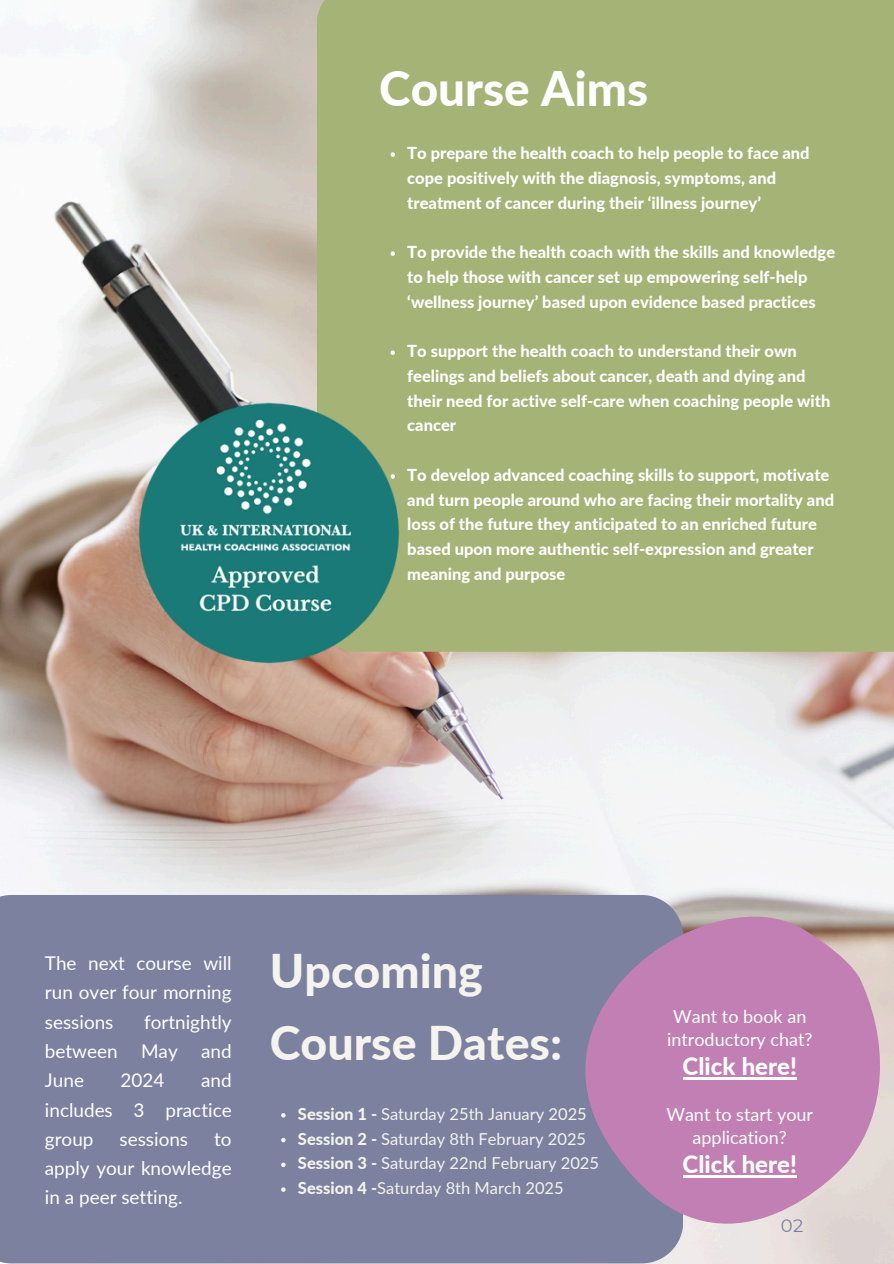
<style>
.page{position:relative;width:894px;height:1264px;background:#fff}
.page>*{position:absolute;margin:0;border:0;box-sizing:border-box;transform-origin:0 0}
.t1{font:800 47.7px "Lato";color:#fff}
.t2{font:800 46.5px/72px "Lato";color:#f4f3ee}
.t3{font:800 24px "Lato";color:#fff}
.t4{font:18.9px/29.2px "Lato";color:#fff;text-align:justify}
.t5{font:18px/22.5px "Lato";color:#fff;text-align:center}
.t6{font:18px "Montserrat";color:#7b819f}
.t7{font:800 16.5px/24.8px "Lato";color:#fff}
.t8{font:16.5px "Lato";color:#f4f3ee}
.s1{font-weight:800}
</style>
<div class="page">
<img style="left:0;top:0;width:893px;height:895px">
<div style="left:316px;top:0;width:577px;height:651px;background:#a5b377"></div>
<img style="left:89px;top:353px;width:352px;height:352px">
<div style="left:205px;top:615px;width:121px;height:29px;background:#1b7a77"></div>
<svg style="left:390px;top:152px;width:5px;height:5px"></svg>
<svg style="left:390px;top:251px;width:5px;height:5px"></svg>
<svg style="left:390px;top:350px;width:5px;height:5px"></svg>
<svg style="left:390px;top:474px;width:5px;height:4px"></svg>
<div style="left:0;top:895px;width:518px;height:368px;background:#7b819f"></div>
<svg style="left:281px;top:1113px;width:4px;height:4px"></svg>
<svg style="left:281px;top:1137px;width:4px;height:5px"></svg>
<svg style="left:281px;top:1162px;width:4px;height:5px"></svg>
<svg style="left:281px;top:1187px;width:4px;height:4px"></svg>
<svg style="left:518px;top:875px;width:375px;height:388px;fill:#c181b3"></svg>
<hr style="left:682px;top:1077px;width:53px;height:2px;background:#fff">
<svg style="left:735px;top:1077px;width:6px;height:2px"></svg>
<hr style="left:741px;top:1077px;width:55px;height:2px;background:#fff">
<hr style="left:682px;top:1175px;width:53px;height:2px;background:#fff">
<svg style="left:735px;top:1175px;width:6px;height:2px"></svg>
<hr style="left:741px;top:1175px;width:55px;height:2px;background:#fff">
<p class="t1" style="left:379px;top:59px;width:270px">Course Aims</p>
<p class="t7" style="left:407px;top:140px;width:404px">To prepare the health coach to help people to face and cope positively with the diagnosis, symptoms, and treatment of cancer during their ‘illness journey’</p>
<p class="t7" style="left:407px;top:239px;width:429px">To provide the health coach with the skills and knowledge to help those with cancer set up empowering self-help ‘wellness journey’ based upon evidence based practices</p>
<p class="t7" style="left:407px;top:338px;width:424px">To support the health coach to understand their own feelings and beliefs about cancer, death and dying and their need for active self-care when coaching people with cancer</p>
<p class="t7" style="left:407px;top:462px;width:428px">To develop advanced coaching skills to support, motivate and turn people around who are facing their mortality and loss of the future they anticipated to an enriched future based upon more authentic self-expression and greater meaning and purpose</p>
<p class="t4" style="left:45px;top:948px;width:188px">The next course will run over four morning sessions</p>
<p class="t4" style="left:45px;top:1006px;width:188px;text-indent:99px">fortnightly between May and June</p>
<p class="t4" style="left:45px;top:1065px;width:188px;text-indent:156px">and includes 3 practice group</p>
<p class="t4" style="left:121px;top:1065px;width:45px">2024</p>
<p class="t4" style="left:119px;top:1123px;width:70px">sessions</p>
<p class="t4" style="left:45px;top:1123px;width:188px;text-indent:169px">to apply your knowledge in a peer setting.</p>
<h2 class="t2" style="left:270px;top:934px;width:294px">Upcoming<br>Course Dates:</h2>
<p class="t8" style="left:298px;top:1103px;width:290px"><span class="s1">Session 1 -</span> Saturday 25th January 2025</p>
<h2 class="t8" style="left:298px;top:1128px;width:290px"><span class="s1">Session 2 -</span> Saturday 8th February 2025</h2>
<h3 class="t8" style="left:298px;top:1152px;width:302px"><span class="s1">Session 3 -</span> Saturday 22nd February 2025</h3>
<h1 class="t8" style="left:298px;top:1177px;width:267px"><span class="s1">Session 4 -</span>Saturday 8th March 2025</h1>
<p class="t5" style="left:667px;top:1004px;width:147px">Want to book an introductory chat?</p>
<p class="t3" style="left:682px;top:1051px;width:116px">Click here!</p>
<p class="t5" style="left:666px;top:1102px;width:148px">Want to start your application?</p>
<p class="t3" style="left:682px;top:1149px;width:116px">Click here!</p>
<p class="t6" style="left:780px;top:1214px;width:24px">02</p>
</div>
